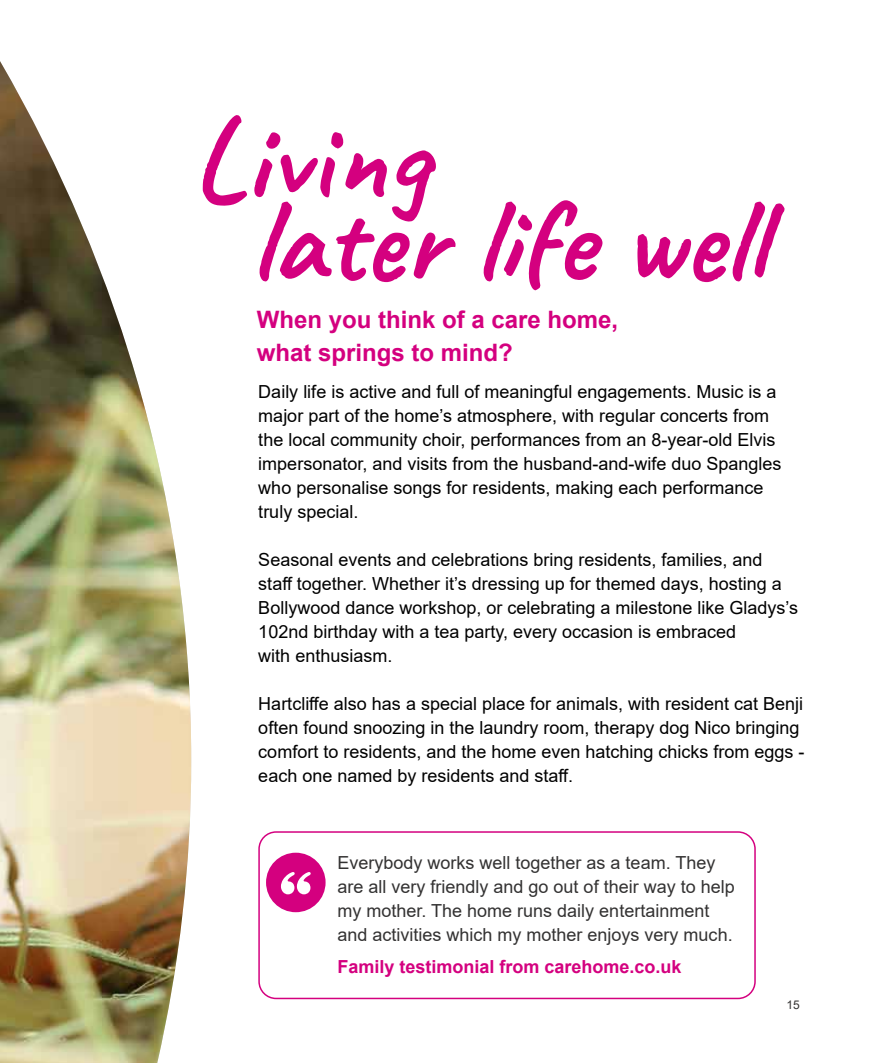
<style>
.page{position:relative;width:893px;height:1063px;background:#fff}
.page>*{position:absolute;margin:0;border:0;box-sizing:border-box;transform-origin:0 0}
.t1{font:118.5px "Caveat";color:#d4007f}
.t2{font:700 24px/33px "Arial";color:#d4007f}
.t3{font:18px/24px "Arial";color:#000}
.t4{font:18px/24px "Arial";color:#333232}
.t5{font:700 18px "Arial";color:#d4007f}
.t6{font:12px "Arial";color:#333232}
</style>
<div class="page">
<img style="left:0;top:61px;width:191px;height:1002px">
<svg style="left:266px;top:853px;width:60px;height:59px"></svg>
<div style="left:258px;top:831px;width:498px;height:168px;border:2px solid #d4007f;border-radius:17px"></div>
<h1 class="t1" style="left:192px;top:84px;width:238px">Living</h1>
<h1 class="t1" style="left:250px;top:166px;width:517px">later life well</h1>
<h2 class="t2" style="left:257px;top:303px;width:363px">When you think of a care home, what springs to mind?</h2>
<p class="t3" style="left:258px;top:379px;width:525px">Daily life is active and full of meaningful engagements. Music is a major part of the home’s atmosphere, with regular concerts from the local community choir, performances from an 8-year-old Elvis impersonator, and visits from the husband-and-wife duo Spangles who personalise songs for residents, making each performance truly special.</p>
<p class="t3" style="left:258px;top:547px;width:541px">Seasonal events and celebrations bring residents, families, and staff together. Whether it’s dressing up for themed days, hosting a Bollywood dance workshop, or celebrating a milestone like Gladys’s 102nd birthday with a tea party, every occasion is embraced<br>with enthusiasm.</p>
<p class="t3" style="left:258px;top:691px;width:548px">Hartcliffe also has a special place for animals, with resident cat Benji often found snoozing in the laundry room, therapy dog Nico bringing comfort to residents, and the home even hatching chicks from eggs - each one named by residents and staff.</p>
<p class="t4" style="left:337px;top:850px;width:399px">Everybody works well together as a team. They are all very friendly and go out of their way to help my mother. The home runs daily entertainment and activities which my mother enjoys very much.</p>
<p class="t5" style="left:337px;top:954px;width:346px">Family testimonial from carehome.co.uk</p>
<p class="t6" style="left:786px;top:997px;width:15px">15</p>
</div>
